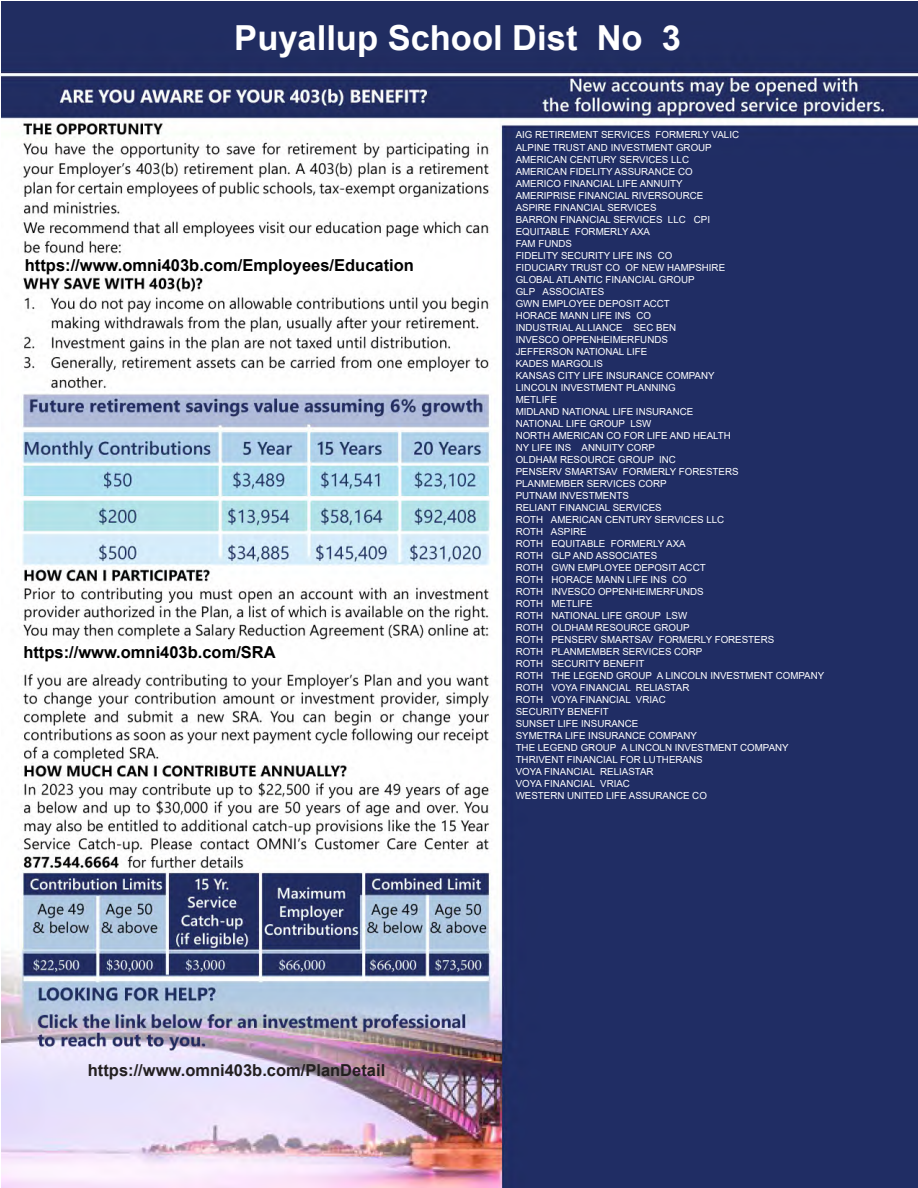
<style>
.page{position:relative;width:918px;height:1188px;background:#fff}
.page>*{position:absolute;margin:0;border:0;box-sizing:border-box;transform-origin:0 0}
.t1{font:700 34.5px "Arial";color:#fff}
.t2{font:700 16.5px "Arial";color:#000}
.t3{font:700 16.5px "Arial";color:#231f20}
.t4{font:9.75px/12px "Arial";color:#fff}
</style>
<div class="page">
<img style="left:2px;top:2px;width:916px;height:1186px">
<h1 class="t1" style="left:234px;top:14px;width:448px">Puyallup School Dist No 3</h1>
<h2 class="t2" style="left:25px;top:253px;width:391px">https://www.omni403b.com/Employees/Education</h2>
<h2 class="t2" style="left:23px;top:640px;width:254px">https://www.omni403b.com/SRA</h2>
<p class="t4" style="left:516px;top:129px;width:310px">AIG RETIREMENT SERVICES FORMERLY VALIC<br>ALPINE TRUST AND INVESTMENT GROUP<br>AMERICAN CENTURY SERVICES LLC<br>AMERICAN FIDELITY ASSURANCE CO<br>AMERICO FINANCIAL LIFE ANNUITY<br>AMERIPRISE FINANCIAL RIVERSOURCE<br>ASPIRE FINANCIAL SERVICES<br>BARRON FINANCIAL SERVICES LLC CPI<br>EQUITABLE FORMERLY AXA<br>FAM FUNDS<br>FIDELITY SECURITY LIFE INS CO<br>FIDUCIARY TRUST CO OF NEW HAMPSHIRE<br>GLOBAL ATLANTIC FINANCIAL GROUP<br>GLP ASSOCIATES<br>GWN EMPLOYEE DEPOSIT ACCT<br>HORACE MANN LIFE INS CO<br>INDUSTRIAL ALLIANCE SEC BEN<br>INVESCO OPPENHEIMERFUNDS<br>JEFFERSON NATIONAL LIFE<br>KADES MARGOLIS<br>KANSAS CITY LIFE INSURANCE COMPANY<br>LINCOLN INVESTMENT PLANNING<br>METLIFE<br>MIDLAND NATIONAL LIFE INSURANCE<br>NATIONAL LIFE GROUP LSW<br>NORTH AMERICAN CO FOR LIFE AND HEALTH<br>NY LIFE INS ANNUITY CORP<br>OLDHAM RESOURCE GROUP INC<br>PENSERV SMARTSAV FORMERLY FORESTERS<br>PLANMEMBER SERVICES CORP<br>PUTNAM INVESTMENTS<br>RELIANT FINANCIAL SERVICES<br>ROTH AMERICAN CENTURY SERVICES LLC<br>ROTH ASPIRE<br>ROTH EQUITABLE FORMERLY AXA<br>ROTH GLP AND ASSOCIATES<br>ROTH GWN EMPLOYEE DEPOSIT ACCT<br>ROTH HORACE MANN LIFE INS CO<br>ROTH INVESCO OPPENHEIMERFUNDS<br>ROTH METLIFE<br>ROTH NATIONAL LIFE GROUP LSW<br>ROTH OLDHAM RESOURCE GROUP<br>ROTH PENSERV SMARTSAV FORMERLY FORESTERS<br>ROTH PLANMEMBER SERVICES CORP<br>ROTH SECURITY BENEFIT<br>ROTH THE LEGEND GROUP A LINCOLN INVESTMENT COMPANY<br>ROTH VOYA FINANCIAL RELIASTAR<br>ROTH VOYA FINANCIAL VRIAC<br>SECURITY BENEFIT<br>SUNSET LIFE INSURANCE<br>SYMETRA LIFE INSURANCE COMPANY<br>THE LEGEND GROUP A LINCOLN INVESTMENT COMPANY<br>THRIVENT FINANCIAL FOR LUTHERANS<br>VOYA FINANCIAL RELIASTAR<br>VOYA FINANCIAL VRIAC<br>WESTERN UNITED LIFE ASSURANCE CO</p>
<h2 class="t3" style="left:88px;top:1058px;width:299px">https://www.omni403b.com/PlanDetail</h2>
</div>
